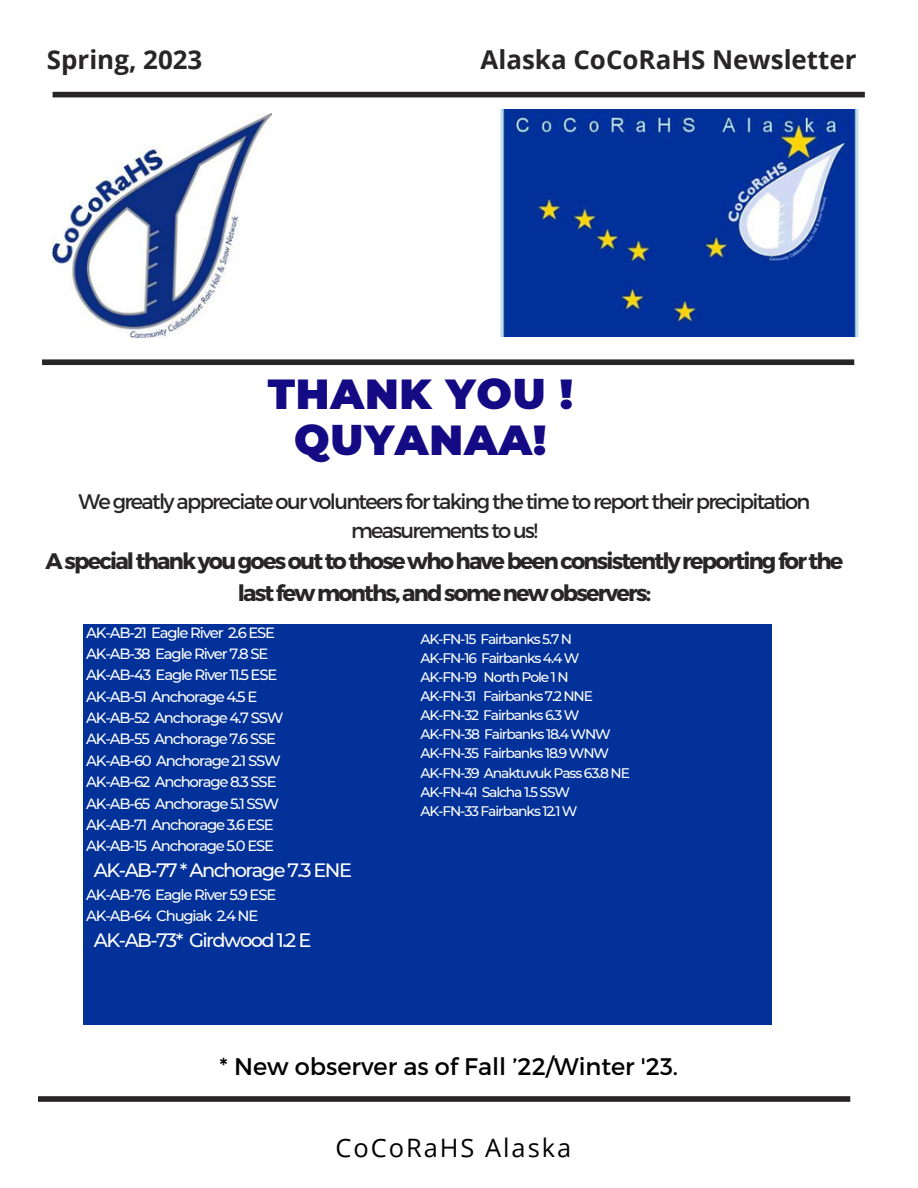
<style>
.page{position:relative;width:918px;height:1188px;background:#fff}
.page>*{position:absolute;margin:0;border:0;box-sizing:border-box;transform-origin:0 0}
.t1{font:900 42px/46px "Montserrat";letter-spacing:.02em;color:#130a84;text-align:center}
.t2{font:700 25.95px "Open Sans";color:#272525}
.t3{font:25.35px "Open Sans";letter-spacing:.08em;color:#000}
.t4{font:24px "Montserrat";color:#000}
.t5{font:700 22.5px/31.5px "Montserrat";letter-spacing:-.08em;color:#272525;text-align:center}
.t6{font:21px/29.2px "Montserrat";letter-spacing:-.08em;color:#272525;text-align:center}
.t7{font:500 19.35px "Montserrat";letter-spacing:-.08em;color:#fff}
.t8{font:500 14.85px/21.3px "Montserrat";letter-spacing:-.08em;color:#fff}
.t9{font:500 13.8px/19.2px "Montserrat";letter-spacing:-.08em;color:#fff}
</style>
<div class="page">
<div style="left:53px;top:92px;width:812px;height:5px;background:#272525"></div>
<div style="left:42px;top:359px;width:812px;height:6px;background:#272525"></div>
<div style="left:38px;top:1096px;width:812px;height:6px;background:#272525"></div>
<img style="left:500px;top:109px;width:360px;height:228px">
<img style="left:53px;top:113px;width:219px;height:224px">
<div style="left:83px;top:625px;width:689px;height:400px;background:#013199"></div>
<h2 class="t2" style="left:47px;top:41px;width:157px">Spring, 2023</h2>
<h2 class="t2" style="left:481px;top:41px;width:377px">Alaska CoCoRaHS Newsletter</h2>
<h1 class="t1" style="left:268px;top:371px;width:307px">THANK YOU !<br>QUYANAA!</h1>
<h3 class="t6" style="left:78px;top:485px;width:734px">We greatly appreciate our volunteers for taking the time to report their precipitation measurements to us!</h3>
<h3 class="t5" style="left:46px;top:544px;width:799px">Aspecialthankyougoesouttothosewhohavebeenconsistentlyreportingforthe lastfewmonths,andsomenewobservers:</h3>
<p class="t8" style="left:86px;top:622px;width:199px">AK-AB-21 Eagle River 2.6 ESE<br>AK-AB-38 Eagle River 7.8 SE<br>AK-AB-43 Eagle River 11.5 ESE<br>AK-AB-51 Anchorage 4.5 E<br>AK-AB-52 Anchorage 4.7 SSW<br>AK-AB-55 Anchorage 7.6 SSE<br>AK-AB-60 Anchorage 2.1 SSW<br>AK-AB-62 Anchorage 8.3 SSE<br>AK-AB-65 Anchorage 5.1 SSW<br>AK-AB-71 Anchorage 3.6 ESE<br>AK-AB-15 Anchorage 5.0 ESE</p>
<h3 class="t7" style="left:94px;top:858px;width:260px">AK-AB-77 * Anchorage 7.3 ENE</h3>
<p class="t8" style="left:86px;top:884px;width:192px">AK-AB-76 Eagle River 5.9 ESE<br>AK-AB-64 Chugiak 2.4 NE</p>
<h3 class="t7" style="left:94px;top:928px;width:219px">AK-AB-73* Girdwood 1.2 E</h3>
<p class="t9" style="left:420px;top:629px;width:211px">AK-FN-15 Fairbanks 5.7 N<br>AK-FN-16 Fairbanks 4.4 W<br>AK-FN-19 North Pole 1 N<br>AK-FN-31 Fairbanks 7.2 NNE<br>AK-FN-32 Fairbanks 6.3 W<br>AK-FN-38 Fairbanks 18.4 WNW<br>AK-FN-35 Fairbanks 18.9 WNW<br>AK-FN-39 Anaktuvuk Pass 63.8 NE<br>AK-FN-41 Salcha 1.5 SSW<br>AK-FN-33 Fairbanks 12.1 W</p>
<h3 class="t4" style="left:220px;top:1051px;width:460px">* New observer as of Fall ’22/Winter '23.</h3>
<h3 class="t3" style="left:335px;top:1130px;width:237px">CoCoRaHS Alaska</h3>
</div>
